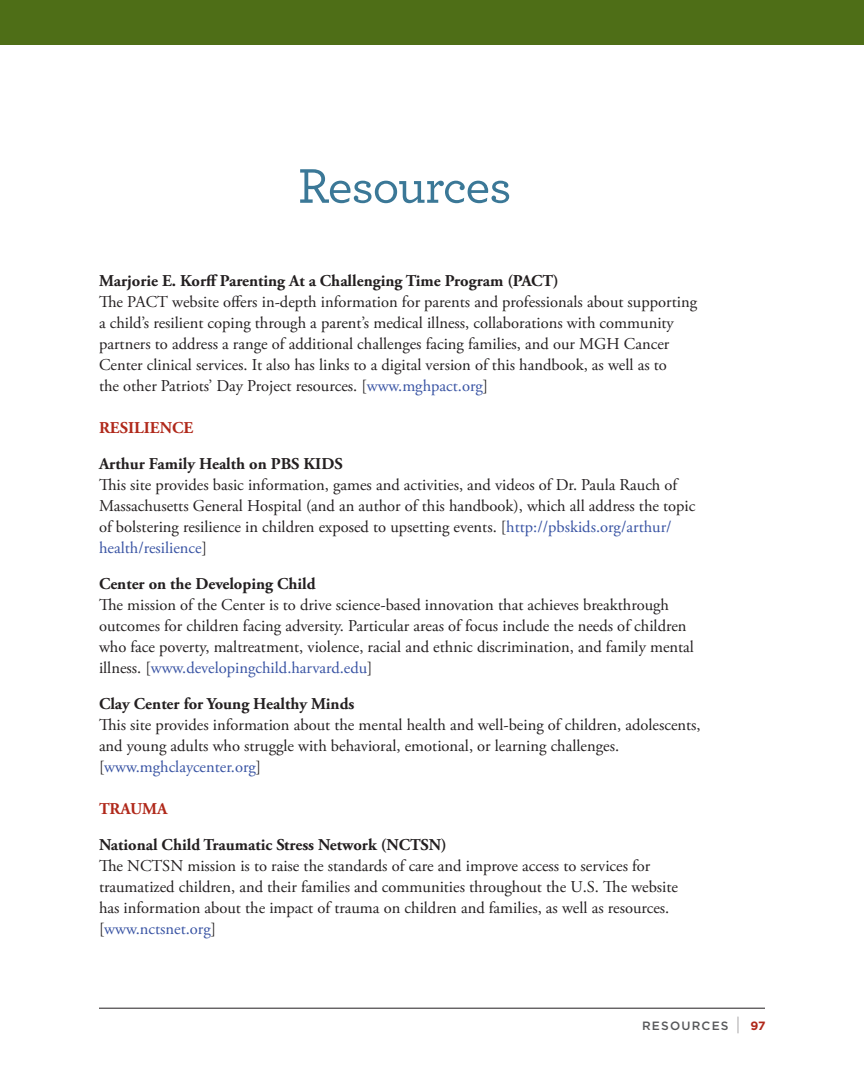
<style>
.page{position:relative;width:864px;height:1080px;background:#fff}
.page>*{position:absolute;margin:0;border:0;box-sizing:border-box;transform-origin:0 0}
.t1{font:500 51px "Archer Pro";letter-spacing:-.025em;color:#3b7897}
.t2{font:16.5px/21px "Adobe Garamond Pro";color:#231f20}
.t3{font:700 16.5px "Adobe Garamond Pro";color:#231f20}
.t4{font:700 16.5px "Adobe Garamond Pro";color:#b0281a}
.t5{font:500 12px "Gotham";letter-spacing:.1em;color:#57585a}
.s1{color:#3853a3}
.s2{font-weight:100;font-size:18px;color:#231f20}
.s3{font-weight:700;color:#b0281a}
</style>
<div class="page">
<hr style="left:99px;top:1008px;width:666px;height:1px;background:#231f20">
<div style="left:0;top:0;width:864px;height:45px;background:#4e6e17"></div>
<h1 class="t1" style="left:298px;top:149px;width:215px">Resources</h1>
<p class="t3" style="left:99px;top:271px;width:461px">Marjorie E. Korff Parenting At a Challenging Time Program (PACT)</p>
<p class="t2" style="left:99px;top:291px;width:600px">The PACT website offers in-depth information for parents and professionals about supporting a child’s resilient coping through a parent’s medical illness, collaborations with community partners to address a range of additional challenges facing families, and our MGH Cancer Center clinical services. It also has links to a digital version of this handbook, as well as to<br>the other Patriots’ Day Project resources. [<span class="s1">www.mghpact.org</span>]</p>
<p class="t4" style="left:99px;top:418px;width:96px">RESILIENCE</p>
<p class="t3" style="left:99px;top:454px;width:245px">Arthur Family Health on PBS KIDS</p>
<p class="t2" style="left:99px;top:474px;width:598px">This site provides basic information, games and activities, and videos of Dr. Paula Rauch of Massachusetts General Hospital (and an author of this handbook), which all address the topic of bolstering resilience in children exposed to upsetting events. [<span class="s1">http://pbskids.org/arthur/ health/resilience</span>]</p>
<p class="t3" style="left:99px;top:574px;width:218px">Center on the Developing Child</p>
<p class="t2" style="left:99px;top:594px;width:597px">The mission of the Center is to drive science-based innovation that achieves breakthrough outcomes for children facing adversity. Particular areas of focus include the needs of children who face poverty, maltreatment, violence, racial and ethnic discrimination, and family mental illness. [<span class="s1">www.developingchild.harvard.edu</span>]</p>
<p class="t3" style="left:99px;top:694px;width:257px">Clay Center for Young Healthy Minds</p>
<p class="t2" style="left:99px;top:714px;width:603px">This site provides information about the mental health and well-being of children, adolescents, and young adults who struggle with behavioral, emotional, or learning challenges. [<span class="s1">www.mghclaycenter.org</span>]</p>
<p class="t4" style="left:99px;top:799px;width:70px">TRAUMA</p>
<p class="t3" style="left:99px;top:835px;width:349px">National Child Traumatic Stress Network (NCTSN)</p>
<p class="t2" style="left:99px;top:855px;width:581px">The NCTSN mission is to raise the standards of care and improve access to services for traumatized children, and their families and communities throughout the U.S. The website has information about the impact of trauma on children and families, as well as resources. [<span class="s1">www.nctsnet.org</span>]</p>
<p class="t5" style="left:642px;top:1018px;width:125px">RESOURCES <span class="s2">|</span> <span class="s3">97</span></p>
</div>
